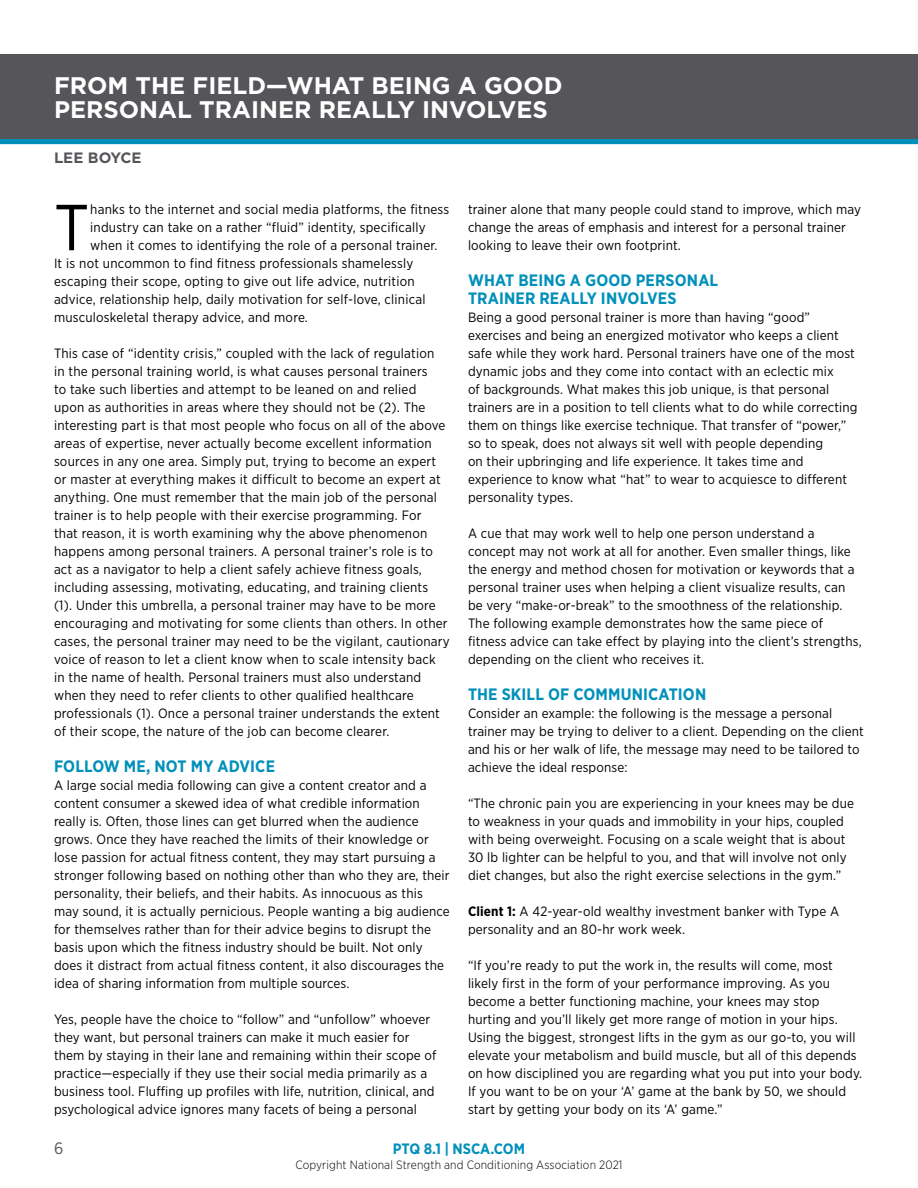
<style>
.page{position:relative;width:918px;height:1188px;background:#fff}
.page>*{position:absolute;margin:0;border:0;box-sizing:border-box;transform-origin:0 0}
.t1{font:64.95px "Gotham Narrow";color:#000}
.t2{font:700 24px/24px "Gotham";color:#fff}
.t3{font:700 16.5px/18px "Gotham Narrow";letter-spacing:.01em;color:#0090ba}
.t4{font:16.5px "Gotham Narrow";color:#56565a}
.t5{font:700 15px "Gotham Narrow";color:#0090ba}
.t6{font:700 15px "Gotham";color:#56565a}
.t7{font:13.5px/18px "Gotham Narrow";letter-spacing:.01em;color:#000}
.t8{font:300 12px "Gotham Narrow";letter-spacing:.01em;color:#000}
.s1{font-weight:700}
</style>
<div class="page">
<div style="left:0;top:138px;width:918px;height:6px;background:#0090ba"></div>
<div style="left:0;top:54px;width:918px;height:84px;background:#56565a"></div>
<h2 class="t2" style="left:54px;top:73px;width:510px">FROM THE FIELD—WHAT BEING A GOOD<br>PERSONAL TRAINER REALLY INVOLVES</h2>
<p class="t6" style="left:54px;top:148px;width:89px">LEE BOYCE</p>
<h1 class="t1" style="left:54px;top:187px;width:37px">T</h1>
<p class="t7" style="left:90px;top:200px;width:361px">hanks to the internet and social media platforms, the fitness</p>
<p class="t7" style="left:90px;top:218px;width:337px">industry can take on a rather “fluid” identity, specifically</p>
<p class="t7" style="left:90px;top:236px;width:349px">when it comes to identifying the role of a personal trainer.</p>
<p class="t7" style="left:54px;top:254px;width:361px">It is not uncommon to find fitness professionals shamelessly</p>
<p class="t7" style="left:54px;top:272px;width:362px">escaping their scope, opting to give out life advice, nutrition</p>
<p class="t7" style="left:54px;top:290px;width:373px">advice, relationship help, daily motivation for self-love, clinical</p>
<p class="t7" style="left:54px;top:308px;width:255px">musculoskeletal therapy advice, and more.</p>
<p class="t7" style="left:54px;top:344px;width:397px">This case of “identity crisis,” coupled with the lack of regulation<br>in the personal training world, is what causes personal trainers<br>to take such liberties and attempt to be leaned on and relied upon as authorities in areas where they should not be (2). The interesting part is that most people who focus on all of the above areas of expertise, never actually become excellent information sources in any one area. Simply put, trying to become an expert or master at everything makes it difficult to become an expert at anything. One must remember that the main job of the personal trainer is to help people with their exercise programming. For<br>that reason, it is worth examining why the above phenomenon happens among personal trainers. A personal trainer’s role is to act as a navigator to help a client safely achieve fitness goals, including assessing, motivating, educating, and training clients (1). Under this umbrella, a personal trainer may have to be more encouraging and motivating for some clients than others. In other cases, the personal trainer may need to be the vigilant, cautionary voice of reason to let a client know when to scale intensity back<br>in the name of health. Personal trainers must also understand when they need to refer clients to other qualified healthcare professionals (1). Once a personal trainer understands the extent of their scope, the nature of the job can become clearer.</p>
<p class="t3" style="left:54px;top:757px;width:223px">FOLLOW ME, NOT MY ADVICE</p>
<p class="t7" style="left:54px;top:776px;width:397px">A large social media following can give a content creator and a content consumer a skewed idea of what credible information really is. Often, those lines can get blurred when the audience grows. Once they have reached the limits of their knowledge or lose passion for actual fitness content, they may start pursuing a stronger following based on nothing other than who they are, their personality, their beliefs, and their habits. As innocuous as this may sound, it is actually pernicious. People wanting a big audience for themselves rather than for their advice begins to disrupt the basis upon which the fitness industry should be built. Not only does it distract from actual fitness content, it also discourages the idea of sharing information from multiple sources.</p>
<p class="t7" style="left:54px;top:1010px;width:384px">Yes, people have the choice to “follow” and “unfollow” whoever they want, but personal trainers can make it much easier for them by staying in their lane and remaining within their scope of practice—especially if they use their social media primarily as a business tool. Fluffing up profiles with life, nutrition, clinical, and psychological advice ignores many facets of being a personal</p>
<p class="t7" style="left:468px;top:200px;width:395px">trainer alone that many people could stand to improve, which may change the areas of emphasis and interest for a personal trainer looking to leave their own footprint.</p>
<p class="t3" style="left:468px;top:271px;width:252px">WHAT BEING A GOOD PERSONAL<br>TRAINER REALLY INVOLVES</p>
<p class="t7" style="left:468px;top:308px;width:391px">Being a good personal trainer is more than having “good” exercises and being an energized motivator who keeps a client safe while they work hard. Personal trainers have one of the most dynamic jobs and they come into contact with an eclectic mix<br>of backgrounds. What makes this job unique, is that personal trainers are in a position to tell clients what to do while correcting them on things like exercise technique. That transfer of “power,” so to speak, does not always sit well with people depending<br>on their upbringing and life experience. It takes time and experience to know what “hat” to wear to acquiesce to different personality types.</p>
<p class="t7" style="left:468px;top:524px;width:395px">A cue that may work well to help one person understand a concept may not work at all for another. Even smaller things, like the energy and method chosen for motivation or keywords that a personal trainer uses when helping a client visualize results, can be very “make-or-break” to the smoothness of the relationship.<br>The following example demonstrates how the same piece of fitness advice can take effect by playing into the client’s strengths, depending on the client who receives it.</p>
<p class="t3" style="left:468px;top:685px;width:240px">THE SKILL OF COMMUNICATION</p>
<p class="t7" style="left:468px;top:704px;width:397px">Consider an example: the following is the message a personal trainer may be trying to deliver to a client. Depending on the client and his or her walk of life, the message may need to be tailored to achieve the ideal response:</p>
<p class="t7" style="left:468px;top:794px;width:388px">“The chronic pain you are experiencing in your knees may be due to weakness in your quads and immobility in your hips, coupled with being overweight. Focusing on a scale weight that is about 30 lb lighter can be helpful to you, and that will involve not only diet changes, but also the right exercise selections in the gym.”</p>
<p class="t7" style="left:468px;top:902px;width:373px"><span class="s1">Client 1:</span> A 42-year-old wealthy investment banker with Type A personality and an 80-hr work week.</p>
<p class="t7" style="left:468px;top:956px;width:396px">“If you’re ready to put the work in, the results will come, most likely first in the form of your performance improving. As you become a better functioning machine, your knees may stop hurting and you’ll likely get more range of motion in your hips.<br>Using the biggest, strongest lifts in the gym as our go-to, you will elevate your metabolism and build muscle, but all of this depends on how disciplined you are regarding what you put into your body.<br>If you want to be on your ‘A’ game at the bank by 50, we should start by getting your body on its ‘A’ game.”</p>
<p class="t4" style="left:54px;top:1138px;width:11px">6</p>
<p class="t5" style="left:393px;top:1139px;width:134px">PTQ 8.1 | NSCA.COM</p>
<p class="t8" style="left:295px;top:1157px;width:329px">Copyright National Strength and Conditioning Association 2021</p>
</div>
